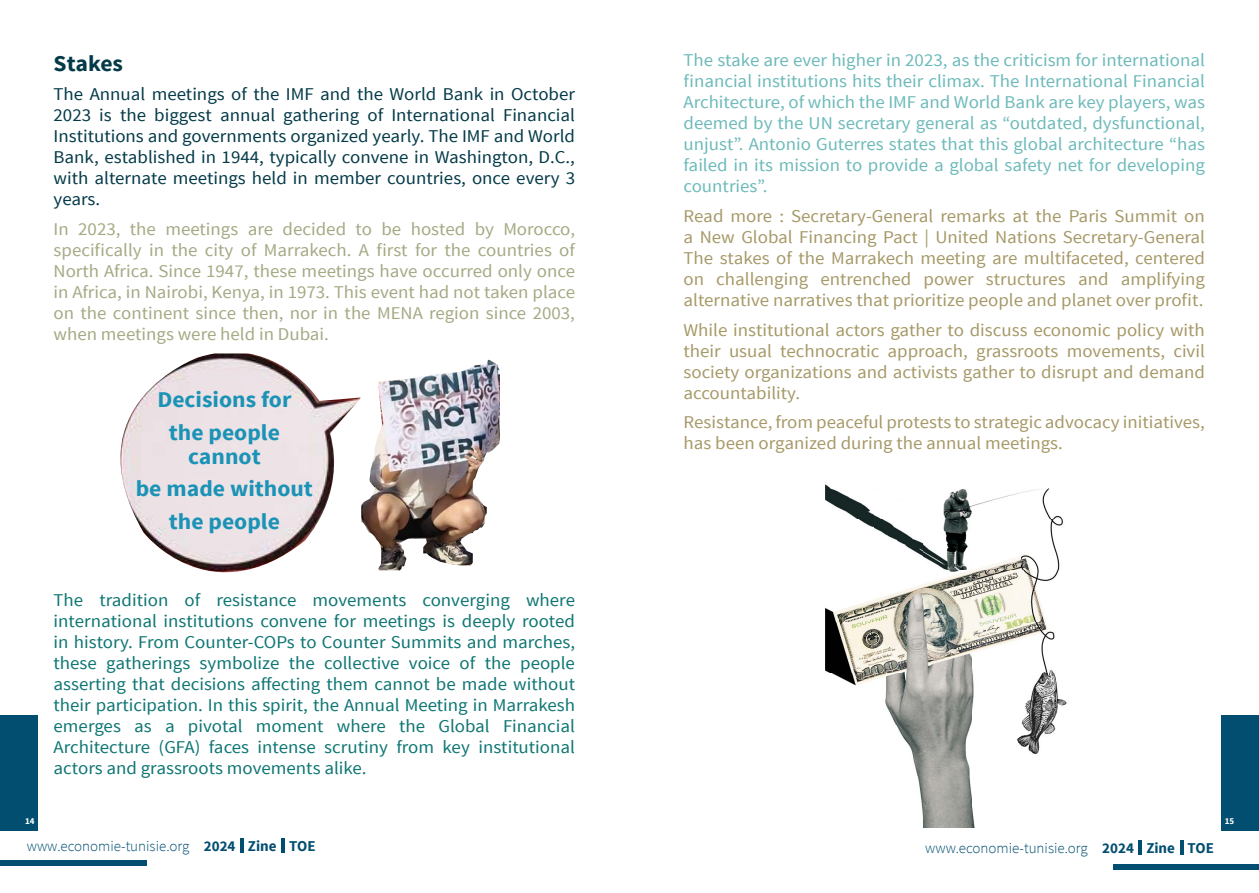
<style>
.page{position:relative;width:1259px;height:893px;background:#fff}
.page>*{position:absolute;margin:0;border:0;box-sizing:border-box;transform-origin:0 0}
.t1{font:700 22.5px/32.5px "Source Sans Pro";color:#1b93b6;text-align:center;scale:1.05 1}
.t2{font:700 22.5px "Source Sans Pro";color:#043a48;scale:1.05 1}
.t3{font:18px/21px "Source Sans Pro";color:#a69968;text-align:justify;scale:1.05 1}
.t4{font:18px/21px "Source Sans Pro";color:#0e7673;text-align:justify;scale:1.05 1}
.t5{font:18px/21px "Source Sans Pro";color:#6ebaba;text-align:justify;scale:1.05 1}
.t6{font:18px/21px "Source Sans Pro";color:#a6a984;text-align:justify;scale:1.05 1}
.t7{font:18px/21px "Source Sans Pro";color:#043a48;text-align:justify;scale:1.05 1}
.t8{font:300 15px "Source Sans Pro";color:#024e70}
.t9{font:700 9px "Source Sans Pro";color:#fff}
.s1{font-weight:700}
</style>
<div class="page">
<div style="left:1221px;top:715px;width:38px;height:116px;background:#024e70"></div>
<div style="left:1113px;top:865px;width:146px;height:5px;background:#024e70"></div>
<hr style="left:1180px;top:840px;width:3px;height:15px;background:#024e70">
<hr style="left:1138px;top:840px;width:3px;height:15px;background:#024e70">
<div style="left:0;top:715px;width:38px;height:116px;background:#024e70"></div>
<div style="left:0;top:860px;width:147px;height:5px;background:#024e70"></div>
<hr style="left:282px;top:838px;width:3px;height:14px;background:#024e70">
<hr style="left:240px;top:838px;width:3px;height:14px;background:#024e70">
<img style="left:120px;top:353px;width:240px;height:220px">
<img style="left:361px;top:360px;width:139px;height:210px">
<img style="left:825px;top:484px;width:242px;height:344px">
<p class="t2" style="left:54px;top:49px;width:68px">Stakes</p>
<p class="t7" style="left:54px;top:84px;width:498px">The Annual meetings of the IMF and the World Bank in October 2023 is the biggest annual gathering of International Financial Institutions and governments organized yearly. The IMF and World Bank, established in 1944, typically convene in Washington, D.C., with alternate meetings held in member countries, once every 3 years.</p>
<p class="t6" style="left:54px;top:219px;width:498px">In 2023, the meetings are decided to be hosted by Morocco, specifically in the city of Marrakech. A first for the countries of North Africa. Since 1947, these meetings have occurred only once in Africa, in Nairobi, Kenya, in 1973. This event had not taken place on the continent since then, nor in the MENA region since 2003, when meetings were held in Dubai.</p>
<p class="t1" style="left:157px;top:384px;width:129px">Decisions for the people</p>
<p class="t1" style="left:136px;top:441px;width:170px">cannot<br>be made without the people</p>
<p class="t4" style="left:54px;top:590px;width:498px">The tradition of resistance movements converging where international institutions convene for meetings is deeply rooted in history. From Counter-COPs to Counter Summits and marches, these gatherings symbolize the collective voice of the people asserting that decisions affecting them cannot be made without their participation. In this spirit, the Annual Meeting in Marrakesh emerges as a pivotal moment where the Global Financial Architecture (GFA) faces intense scrutiny from key institutional actors and grassroots movements alike.</p>
<p class="t5" style="left:683px;top:50px;width:498px">The stake are ever higher in 2023, as the criticism for international financial institutions hits their climax. The International Financial Architecture, of which the IMF and World Bank are key players, was deemed by the UN secretary general as “outdated, dysfunctional, unjust”. Antonio Guterres states that this global architecture “has failed in its mission to provide a global safety net for developing countries”.</p>
<p class="t3" style="left:683px;top:206px;width:498px">Read more : Secretary-General remarks at the Paris Summit on a New Global Financing Pact | United Nations Secretary-General The stakes of the Marrakech meeting are multifaceted, centered on challenging entrenched power structures and amplifying alternative narratives that prioritize people and planet over profit.</p>
<p class="t3" style="left:683px;top:319px;width:498px">While institutional actors gather to discuss economic policy with their usual technocratic approach, grassroots movements, civil society organizations and activists gather to disrupt and demand accountability.</p>
<p class="t3" style="left:683px;top:412px;width:498px">Resistance, from peaceful protests to strategic advocacy initiatives, has been organized during the annual meetings.</p>
<p class="t9" style="left:25px;top:815px;width:11px">14</p>
<p class="t9" style="left:1224px;top:816px;width:11px">15</p>
<p class="t8" style="left:27px;top:837px;width:290px">www.economie-tunisie.org <span class="s1">2024 Zine TOE</span></p>
<p class="t8" style="left:925px;top:839px;width:290px">www.economie-tunisie.org <span class="s1">2024 Zine TOE</span></p>
</div>
